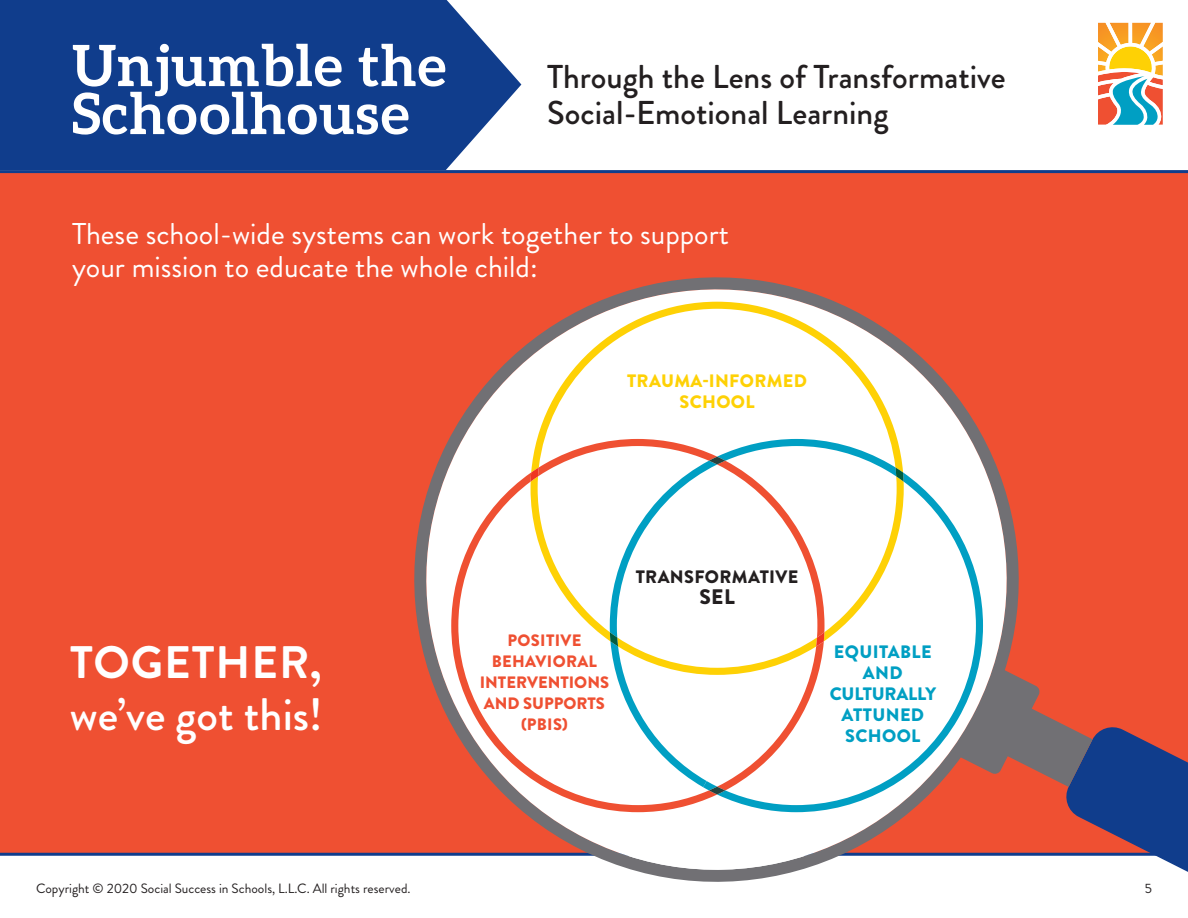
<style>
.page{position:relative;width:1188px;height:918px;background:#fff}
.page>*{position:absolute;margin:0;border:0;box-sizing:border-box;transform-origin:0 0}
.t1{font:700 57px/48px "Aleo";letter-spacing:.02em;color:#fff}
.t2{font:500 45.45px "Brandon Grotesque";color:#fff}
.t3{font:700 45.45px "Brandon Grotesque";letter-spacing:.02em;color:#fff}
.t4{font:500 33px/36px "Brandon Grotesque";color:#231f20}
.t5{font:30px/33px "Brandon Grotesque";color:#fff}
.t6{font:900 21px "Brandon Grotesque";color:#231f20}
.t7{font:900 18px/21px "Brandon Grotesque";letter-spacing:.02em;color:#009fc3;text-align:center}
.t8{font:900 18px/21px "Brandon Grotesque";letter-spacing:.02em;color:#fed105;text-align:center}
.t9{font:900 18px "Brandon Grotesque";letter-spacing:.02em;color:#231f20}
.t10{font:900 16.5px/21px "Brandon Grotesque";color:#ef5032;text-align:center}
.t11{font:13.5px "Brandon Grotesque";color:#231f20}
</style>
<div class="page">
<div style="left:0;top:173px;width:1188px;height:683px;background:#ef5032"></div>
<hr style="left:0;top:853px;width:1188px;height:3px;background:#103d8c">
<svg style="left:0;top:0;width:521px;height:170px;background:#214a94"></svg>
<hr style="left:0;top:170px;width:1188px;height:3px;background:#103d8c">
<svg style="left:1098px;top:22px;width:65px;height:103px"></svg>
<svg style="left:1061px;top:723px;width:127px;height:149px"></svg>
<svg style="left:385px;top:277px;width:663px;height:605px"></svg>
<svg style="left:531px;top:302px;width:373px;height:137px;background:#f7edde"></svg>
<svg style="left:451px;top:439px;width:266px;height:373px;background:#f8e3db"></svg>
<svg style="left:531px;top:467px;width:8px;height:15px"></svg>
<svg style="left:717px;top:439px;width:266px;height:373px;background:#e5eae7"></svg>
<svg style="left:895px;top:467px;width:9px;height:15px"></svg>
<svg style="left:610px;top:457px;width:215px;height:338px;background:#f4f3ef"></svg>
<p class="t1" style="left:72px;top:41px;width:376px">Unjumble the<br>Schoolhouse</p>
<p class="t4" style="left:547px;top:59px;width:460px">Through the Lens of Transformative<br>Social-Emotional Learning</p>
<p class="t5" style="left:72px;top:218px;width:659px">These school-wide systems can work together to support your mission to educate the whole child:</p>
<p class="t8" style="left:627px;top:371px;width:182px">TRAUMA-INFORMED<br>SCHOOL</p>
<p class="t3" style="left:70px;top:630px;width:253px">TOGETHER,</p>
<p class="t2" style="left:70px;top:683px;width:254px">we’ve got this!</p>
<p class="t10" style="left:480px;top:630px;width:131px">POSITIVE<br>BEHAVIORAL<br>INTERVENTIONS<br>AND SUPPORTS (PBIS)</p>
<p class="t9" style="left:636px;top:564px;width:164px">TRANSFORMATIVE</p>
<p class="t6" style="left:699px;top:582px;width:37px">SEL</p>
<p class="t7" style="left:830px;top:641px;width:108px">EQUITABLE<br>AND<br>CULTURALLY<br>ATTUNED<br>SCHOOL</p>
<p class="t11" style="left:36px;top:879px;width:376px">Copyright © 2020 Social Success in Schools, L.L.C. All rights reserved.</p>
<p class="t11" style="left:1145px;top:879px;width:9px">5</p>
</div>
